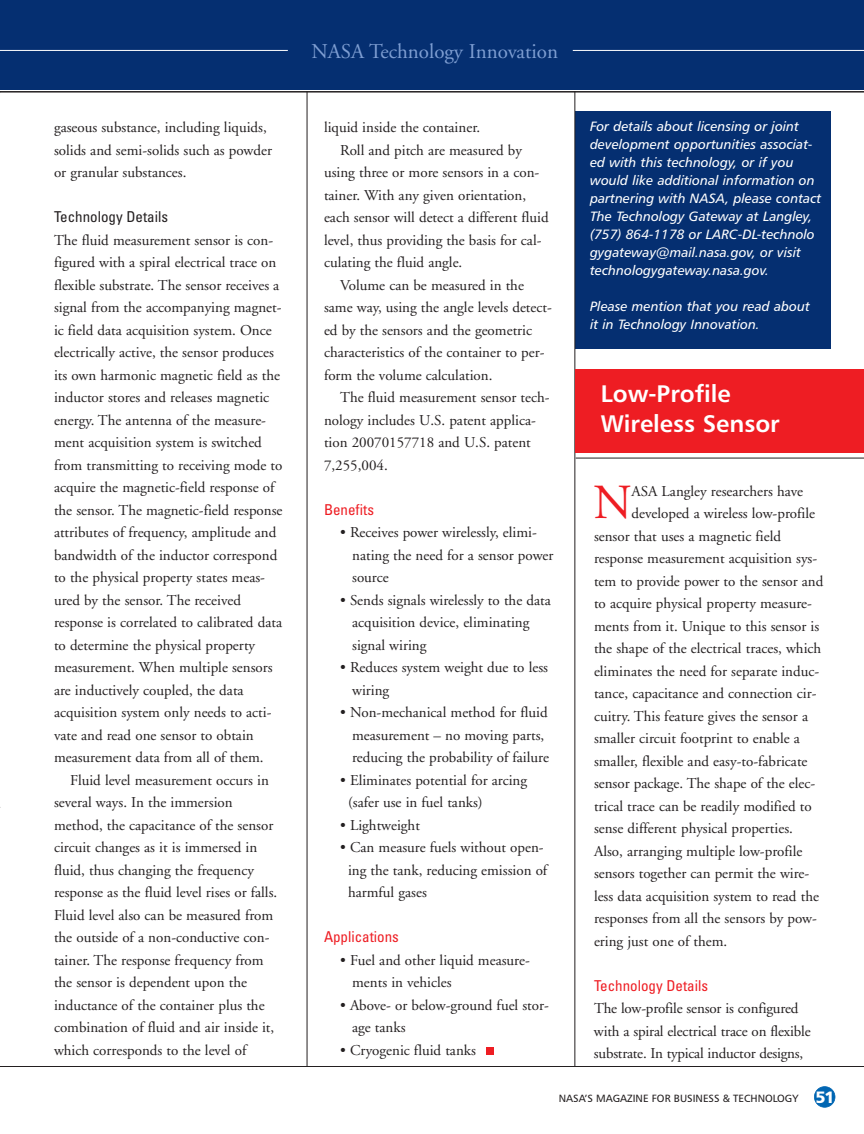
<style>
.page{position:relative;width:864px;height:1134px;background:#fff}
.page>*{position:absolute;margin:0;border:0;box-sizing:border-box;transform-origin:0 0}
.t1{font:48.9px "Adobe Garamond";color:#ee1d23}
.t2{font:24px/30px "Humanist 777 BT Bold B";color:#fff}
.t3{font:21px "Adobe Garamond";color:#7e9ed2}
.t4{font:15px/22.5px "Adobe Garamond";color:#231f20}
.t5{font:condensed 15px "Univers";color:#ee1d23}
.t6{font:condensed 15px "Univers";color:#231f20}
.t7{font:13.5px/18px "Humanist 777 BT Italic B";color:#fff}
.t8{font:10.5px "Humanist 777 BT Roman B";color:#231f20}
.s1{font-family:"Humanist 777 BT Black B";font-size:16.5px;color:#fff}
</style>
<div class="page">
<hr style="left:0;top:91px;width:864px;height:2px;background:#231f20">
<hr style="left:0;top:1066px;width:864px;height:1px;background:#231f20">
<div style="left:575px;top:111px;width:255px;height:237px;background:#052f71"></div>
<hr style="left:574px;top:91px;width:1px;height:975px;background:#231f20">
<hr style="left:307px;top:91px;width:1px;height:975px;background:#231f20">
<div style="left:487px;top:1048px;width:7px;height:7px;background:#ee1d23"></div>
<hr style="left:576px;top:458px;width:288px;height:1px;background:#231f20">
<div style="left:0;top:0;width:864px;height:89px;background:#052f71"></div>
<hr style="left:0;top:50px;width:288px;height:1px;background:#fff">
<hr style="left:573px;top:50px;width:291px;height:1px;background:#fff">
<div style="left:576px;top:370px;width:288px;height:83px;background:#ee1d23"></div>
<div style="left:814px;top:1087px;width:21px;height:20px;background:#0166b3;border-radius:50%"></div>
<div style="left:814px;top:1086px;width:21px;height:22px;border:2px solid #0166b3;border-radius:50%"></div>
<p class="t4" style="left:54px;top:118px;width:220px">gaseous substance, including liquids, solids and semi-solids such as powder or granular substances.</p>
<h4 class="t6" style="left:54px;top:211px;width:116px">Technology Details</h4>
<p class="t4" style="left:54px;top:230px;width:230px">The fluid measurement sensor is con&shy;figured with a spiral electrical trace on flexible substrate. The sensor receives a signal from the accompanying magnet&shy;ic field data acquisition system. Once electrically active, the sensor produces its own harmonic magnetic field as the inductor stores and releases magnetic energy. The antenna of the measure&shy;ment acquisition system is switched from transmitting to receiving mode to acquire the magnetic-field response of the sensor. The magnetic-field response attributes of frequency, amplitude and bandwidth of the inductor correspond to the physical property states meas&shy;ured by the sensor. The received response is correlated to calibrated data to determine the physical property measurement. When multiple sensors are inductively coupled, the data acquisition system only needs to acti&shy;vate and read one sensor to obtain measurement data from all of them.</p>
<p class="t4" style="left:54px;top:770px;width:225px;text-indent:16px">Fluid level measurement occurs in several ways. In the immersion method, the capacitance of the sensor circuit changes as it is immersed in fluid, thus changing the frequency response as the fluid level rises or falls.<br>Fluid level also can be measured from the outside of a non-conductive con&shy;tainer. The response frequency from the sensor is dependent upon the inductance of the container plus the combination of fluid and air inside it, which corresponds to the level of</p>
<h3 class="t3" style="left:311px;top:43px;width:248px">NASA Technology Innovation</h3>
<p class="t7" style="left:590px;top:118px;width:233px">For details about licensing or joint development opportunities associat&shy;ed with this technology, or if you would like additional information on partnering with NASA, please contact The Technology Gateway at Langley, (757) 864-1178 or LARC-DL-technolo gygateway@mail.nasa.gov, or visit technologygateway.nasa.gov.</p>
<p class="t7" style="left:590px;top:298px;width:221px">Please mention that you read about it in Technology Innovation.</p>
<p class="t4" style="left:324px;top:118px;width:158px">liquid inside the container.</p>
<p class="t4" style="left:324px;top:140px;width:226px;text-indent:16px">Roll and pitch are measured by using three or more sensors in a con&shy;tainer. With any given orientation, each sensor will detect a different fluid level, thus providing the basis for cal&shy;culating the fluid angle.</p>
<p class="t4" style="left:324px;top:275px;width:229px;text-indent:16px">Volume can be measured in the same way, using the angle levels detect&shy;ed by the sensors and the geometric characteristics of the container to per&shy;form the volume calculation.</p>
<p class="t4" style="left:324px;top:388px;width:227px;text-indent:16px">The fluid measurement sensor tech&shy;nology includes U.S. patent applica&shy;tion 20070157718 and U.S. patent<br>7,255,004.</p>
<h4 class="t5" style="left:324px;top:504px;width:51px">Benefits</h4>
<p class="t4" style="left:352px;top:523px;width:203px;text-indent:-12px">• Receives power wirelessly, elimi&shy;nating the need for a sensor power source</p>
<p class="t4" style="left:352px;top:590px;width:200px;text-indent:-12px">• Sends signals wirelessly to the data acquisition device, eliminating signal wiring</p>
<p class="t4" style="left:352px;top:658px;width:197px;text-indent:-12px">• Reduces system weight due to less wiring</p>
<p class="t4" style="left:352px;top:703px;width:198px;text-indent:-12px">• Non-mechanical method for fluid measurement – no moving parts, reducing the probability of failure</p>
<p class="t4" style="left:348px;top:770px;width:181px;text-indent:-8px">• Eliminates potential for arcing (safer use in fuel tanks)</p>
<p class="t4" style="left:340px;top:815px;width:81px">• Lightweight</p>
<p class="t4" style="left:348px;top:838px;width:201px;text-indent:-8px">• Can measure fuels without open&shy;ing the tank, reducing emission of harmful gases</p>
<h4 class="t5" style="left:324px;top:931px;width:76px">Applications</h4>
<p class="t4" style="left:352px;top:950px;width:179px;text-indent:-12px">• Fuel and other liquid measure&shy;ments in vehicles</p>
<p class="t4" style="left:352px;top:995px;width:198px;text-indent:-12px">• Above- or below-ground fuel stor&shy;age tanks</p>
<p class="t4" style="left:340px;top:1040px;width:137px">• Cryogenic fluid tanks</p>
<h3 class="t2" style="left:601px;top:381px;width:181px">Low-Profile<br>Wireless Sensor</h3>
<p class="t1" style="left:593px;top:483px;width:40px">N</p>
<p class="t4" style="left:632px;top:481px;width:173px">ASA Langley researchers have</p>
<p class="t4" style="left:632px;top:503px;width:185px">developed a wireless low-profile</p>
<p class="t4" style="left:594px;top:526px;width:189px">sensor that uses a magnetic field</p>
<p class="t4" style="left:594px;top:548px;width:225px">response measurement acquisition sys-</p>
<p class="t4" style="left:594px;top:571px;width:231px">tem to provide power to the sensor and</p>
<p class="t4" style="left:594px;top:593px;width:220px">to acquire physical property measure-</p>
<p class="t4" style="left:594px;top:616px;width:227px">ments from it. Unique to this sensor is</p>
<p class="t4" style="left:594px;top:638px;width:229px">the shape of the electrical traces, which</p>
<p class="t4" style="left:594px;top:661px;width:227px">eliminates the need for separate induc-</p>
<p class="t4" style="left:594px;top:683px;width:224px">tance, capacitance and connection cir-</p>
<p class="t4" style="left:594px;top:706px;width:216px">cuitry. This feature gives the sensor a</p>
<p class="t4" style="left:594px;top:728px;width:207px">smaller circuit footprint to enable a</p>
<p class="t4" style="left:594px;top:751px;width:215px">smaller, flexible and easy-to-fabricate</p>
<p class="t4" style="left:594px;top:773px;width:223px">sensor package. The shape of the elec-</p>
<p class="t4" style="left:594px;top:796px;width:219px">trical trace can be readily modified to</p>
<p class="t4" style="left:594px;top:818px;width:200px">sense different physical properties.</p>
<p class="t4" style="left:594px;top:841px;width:210px">Also, arranging multiple low-profile</p>
<p class="t4" style="left:594px;top:863px;width:217px">sensors together can permit the wire-</p>
<p class="t4" style="left:594px;top:886px;width:227px">less data acquisition system to read the</p>
<p class="t4" style="left:594px;top:908px;width:224px">responses from all the sensors by pow-</p>
<p class="t4" style="left:594px;top:931px;width:135px">ering just one of them.</p>
<h4 class="t5" style="left:594px;top:980px;width:116px">Technology Details</h4>
<p class="t4" style="left:594px;top:998px;width:218px">The low-profile sensor is configured with a spiral electrical trace on flexible substrate. In typical inductor designs,</p>
<p class="t8" style="left:559px;top:1094px;width:277px">NASA’S MAGAZINE FOR BUSINESS &amp; TECHNOLOGY <span class="s1">51</span></p>
</div>
